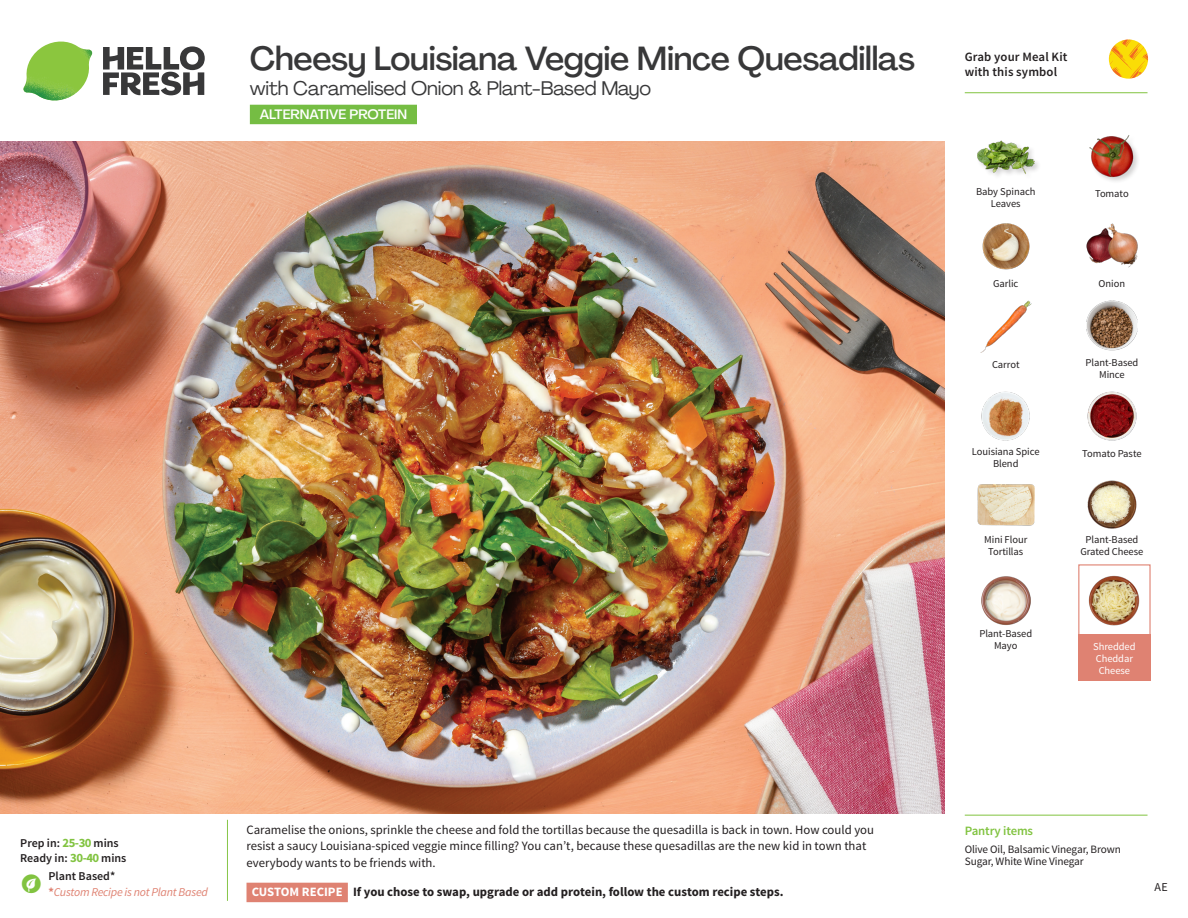
<style>
.page{position:relative;width:1188px;height:918px;background:#fff}
.page>*{position:absolute;margin:0;border:0;box-sizing:border-box;transform-origin:0 0}
._15_Titel_UK{font:500 33px "Agrandir";letter-spacing:-.01em;color:#383839}
._15_Titel_UK-2{font:19.5px "Agrandir";letter-spacing:-.01em;color:#383839}
.t1{font:500 13.5px "Agrandir";color:#fff}
.Step_6_Text_AU{font:12.75px/16.5px "Source Sans Pro";color:#231f20}
.Step_6_Text_AU-2{font:700 12.75px "Source Sans Pro";color:#231f20}
.t2{font:600 12.75px/15px "Source Sans Pro";letter-spacing:.01em;color:#231f20}
._04_Headers_Front{font:600 12.75px "Source Sans Pro";letter-spacing:-.01em;color:#81c340}
._04_Intro{font:600 12px "Source Sans Pro";color:#231f20}
._04_Intro-2{font:italic 12px "Source Sans Pro";letter-spacing:-.02em;color:#df8272}
.t3{font:12px "Source Sans Pro";color:#231f20}
._05_Pantry{font:11.25px/12px "Source Sans Pro";letter-spacing:-.01em;color:#231f20}
._18_FRONT_ingredient{font:10.5px/12px "Source Sans Pro";letter-spacing:-.005em;color:#231f20;text-align:center}
._18_FRONT_ingredient-2{font:10.5px/12px "Source Sans Pro";letter-spacing:-.005em;color:#fff}
.s1{font-weight:700;font-size:12.75px;color:#81c340}
.s2{font-weight:700;font-style:normal}
.s3{color:#fff}
</style>
<div class="page">
<svg style="left:103px;top:46px;width:102px;height:49px"></svg>
<img style="left:23px;top:42px;width:69px;height:59px">
<svg style="left:227px;top:819px;width:121px;height:84px"></svg>
<img style="left:0;top:142px;width:945px;height:672px">
<div style="left:1078px;top:564px;width:73px;height:73px;border:1px solid #df8272"></div>
<div style="left:1078px;top:634px;width:73px;height:47px;background:#df8272"></div>
<img style="left:1088px;top:575px;width:52px;height:51px">
<div style="left:250px;top:105px;width:167px;height:19px;background:#75bd43"></div>
<img style="left:1086px;top:301px;width:51px;height:50px">
<img style="left:1087px;top:391px;width:50px;height:50px">
<img style="left:981px;top:391px;width:49px;height:50px">
<img style="left:977px;top:484px;width:57px;height:42px">
<img style="left:981px;top:576px;width:50px;height:49px">
<img style="left:980px;top:300px;width:52px;height:53px">
<img style="left:1086px;top:223px;width:52px;height:45px">
<img style="left:982px;top:223px;width:48px;height:47px">
<div style="left:976px;top:140px;width:66px;height:41px;background:#231f20;opacity:.2"></div>
<img style="left:977px;top:140px;width:57px;height:41px">
<img style="left:1089px;top:135px;width:49px;height:46px">
<img style="left:1087px;top:480px;width:50px;height:49px">
<hr style="left:965px;top:815px;width:183px;height:1px;background:#81c340">
<svg style="left:1091px;top:39px;width:58px;height:55px"></svg>
<hr style="left:965px;top:92px;width:183px;height:1px;background:#81c340">
<p class="_15_Titel_UK" style="left:250px;top:38px;width:667px">Cheesy Louisiana Veggie Mince Quesadillas</p>
<p class="_15_Titel_UK-2" style="left:250px;top:76px;width:403px">with Caramelised Onion &amp; Plant-Based Mayo</p>
<p class="t1" style="left:260px;top:106px;width:149px">ALTERNATIVE PROTEIN</p>
<p class="t2" style="left:965px;top:50px;width:104px">Grab your Meal Kit with this symbol</p>
<p class="_18_FRONT_ingredient" style="left:976px;top:186px;width:61px">Baby Spinach</p>
<p class="_18_FRONT_ingredient" style="left:1095px;top:188px;width:35px">Tomato</p>
<p class="_18_FRONT_ingredient" style="left:991px;top:198px;width:31px">Leaves</p>
<p class="_18_FRONT_ingredient" style="left:993px;top:277px;width:27px">Garlic</p>
<p class="_18_FRONT_ingredient" style="left:1099px;top:277px;width:28px">Onion</p>
<p class="_18_FRONT_ingredient" style="left:992px;top:358px;width:29px">Carrot</p>
<p class="_18_FRONT_ingredient" style="left:1085px;top:356px;width:54px">Plant-Based<br>Mince</p>
<p class="_18_FRONT_ingredient" style="left:972px;top:445px;width:69px">Louisiana Spice<br>Blend</p>
<p class="_18_FRONT_ingredient" style="left:1082px;top:448px;width:61px">Tomato Paste</p>
<p class="_18_FRONT_ingredient" style="left:984px;top:534px;width:45px">Mini Flour<br>Tortillas</p>
<p class="_18_FRONT_ingredient" style="left:1080px;top:534px;width:64px">Plant-Based<br>Grated Cheese</p>
<p class="_18_FRONT_ingredient" style="left:979px;top:628px;width:54px">Plant-Based<br>Mayo</p>
<p class="_18_FRONT_ingredient-2" style="left:1093px;top:641px;width:44px">Shredded<br>Cheddar<br>Cheese</p>
<p class="_04_Intro" style="left:20px;top:835px;width:100px">Prep in: <span class="s1">25-30</span> mins</p>
<p class="_04_Intro" style="left:20px;top:850px;width:108px">Ready in: <span class="s1">30-40</span> mins</p>
<p class="_04_Intro" style="left:48px;top:869px;width:68px">Plant Based*</p>
<p class="_04_Intro-2" style="left:48px;top:885px;width:161px"><span class="s2">*</span>Custom Recipe is not Plant Based</p>
<p class="Step_6_Text_AU" style="left:247px;top:822px;width:629px">Caramelise the onions, sprinkle the cheese and fold the tortillas because the quesadilla is back in town. How could you resist a saucy Louisiana-spiced veggie mince filling? You can’t, because these quesadillas are the new kid in town that everybody wants to be friends with.</p>
<p class="Step_6_Text_AU-2" style="left:252px;top:884px;width:533px"><span class="s3">CUSTOM RECIPE</span> If you chose to swap, upgrade or add protein, follow the custom recipe steps.</p>
<p class="_04_Headers_Front" style="left:965px;top:822px;width:70px">Pantry items</p>
<p class="_05_Pantry" style="left:965px;top:844px;width:158px">Olive Oil, Balsamic Vinegar, Brown<br>Sugar, White Wine Vinegar</p>
<p class="t3" style="left:1155px;top:879px;width:15px">AE</p>
</div>
